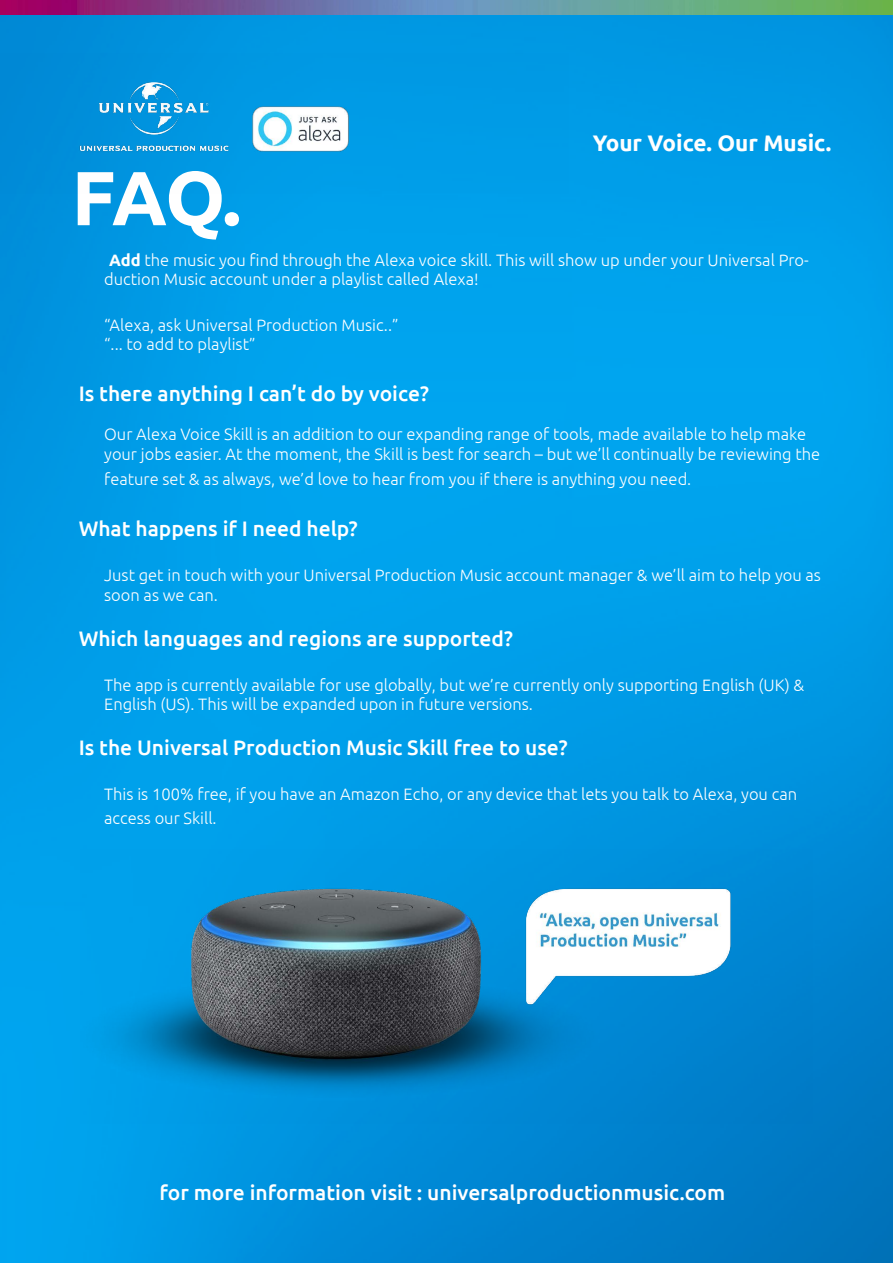
<style>
.page{position:relative;width:893px;height:1263px;background:#fff}
.page>*{position:absolute;margin:0;border:0;box-sizing:border-box;transform-origin:0 0}
.t1{font:700 76.5px "Ubuntu";color:#fff}
.t2{font:700 22.5px "Ubuntu";color:#fff}
.t3{font:500 21px "Ubuntu";color:#fff}
.t4{font:300 16.5px/19.8px "Ubuntu";color:#fff}
.s1{font-weight:700}
</style>
<div class="page">
<img style="left:0;top:15px;width:893px;height:1248px">
<img style="left:0;top:53px;width:568px;height:140px">
<img style="left:0;top:0;width:893px;height:15px">
<img style="left:81px;top:849px;width:731px;height:275px">
<h1 class="t1" style="left:72px;top:152px;width:171px">FAQ.</h1>
<h2 class="t2" style="left:593px;top:130px;width:240px">Your Voice. Our Music.</h2>
<p class="t4" style="left:104px;top:249px;width:706px"><span class="s1">Add</span> the music you find through the Alexa voice skill. This will show up under your Universal Pro&shy;duction Music account under a playlist called Alexa!</p>
<p class="t4" style="left:104px;top:314px;width:296px">“Alexa, ask Universal Production Music..” “... to add to playlist”</p>
<p class="t3" style="left:79px;top:380px;width:352px">Is there anything I can’t do by voice?</p>
<p class="t4" style="left:104px;top:424px;width:718px">Our Alexa Voice Skill is an addition to our expanding range of tools, made available to help make your jobs easier. At the moment, the Skill is best for search – but we’ll continually be reviewing the</p>
<p class="t4" style="left:104px;top:469px;width:589px">feature set &amp; as always, we’d love to hear from you if there is anything you need.</p>
<p class="t3" style="left:79px;top:515px;width:281px">What happens if I need help?</p>
<p class="t4" style="left:104px;top:564px;width:718px">Just get in touch with your Universal Production Music account manager &amp; we’ll aim to help you as soon as we can.</p>
<p class="t3" style="left:79px;top:625px;width:436px">Which languages and regions are supported?</p>
<p class="t4" style="left:104px;top:674px;width:702px">The app is currently available for use globally, but we’re currently only supporting English (UK) &amp;<br>English (US). This will be expanded upon in future versions.</p>
<p class="t3" style="left:79px;top:735px;width:491px">Is the Universal Production Music Skill free to use?</p>
<p class="t4" style="left:104px;top:782px;width:694px;line-height:23.4px">This is 100% free, if you have an Amazon Echo, or any device that lets you talk to Alexa, you can access our Skill.</p>
<p class="t3" style="left:160px;top:1179px;width:567px">for more information visit : universalproductionmusic.com</p>
</div>
